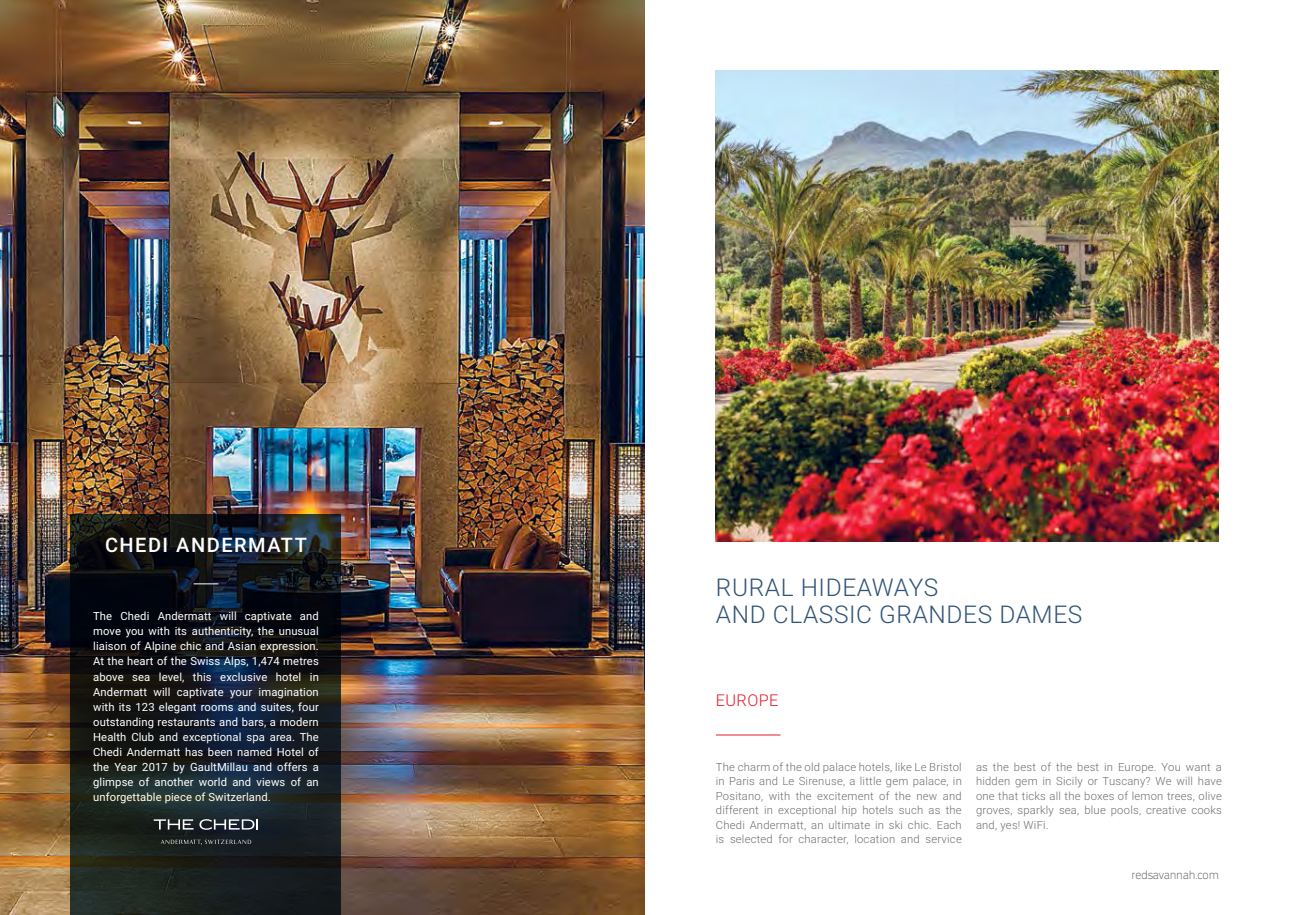
<style>
.page{position:relative;width:1290px;height:915px;background:#fff}
.page>*{position:absolute;margin:0;border:0;box-sizing:border-box;transform-origin:0 0}
.t1{font:300 24.5px/27.6px "Roboto";letter-spacing:.025em;color:#315476}
.t2{font:500 20px "Roboto";letter-spacing:.075em;color:#fff}
.t3{font:300 16.25px "Roboto";letter-spacing:.025em;color:#de1c28}
.t4{font:300 12.5px "Republic";letter-spacing:.025em;color:#6d6e71}
.t5{font:11.25px/15px "Roboto";letter-spacing:.01em;color:#fff;text-align:justify}
.t6{font:300 11.25px/14.4px "Roboto";letter-spacing:.02em;color:#6d6e71;text-align:justify}
</style>
<div class="page">
<img style="left:0;top:0;width:645px;height:914px">
<img style="left:716px;top:71px;width:503px;height:470px">
<hr style="left:716px;top:734px;width:64px;height:1px;background:#de1c28">
<svg style="left:71px;top:514px;width:270px;height:400px"></svg>
<svg style="left:194px;top:583px;width:24px;height:1px"></svg>
<svg style="left:154px;top:818px;width:104px;height:11px"></svg>
<svg style="left:161px;top:839px;width:90px;height:5px"></svg>
<h2 class="t2" style="left:105px;top:530px;width:203px">CHEDI ANDERMATT</h2>
<p class="t5" style="left:93px;top:608px;width:227px">The Chedi Andermatt will captivate and move you with its authenticity, the unusual liaison of Alpine chic and Asian expression.<br>At the heart of the Swiss Alps, 1,474 metres above sea level, this exclusive hotel in Andermatt will captivate your imagination with its 123 elegant rooms and suites, four outstanding restaurants and bars, a modern Health Club and exceptional spa area. The Chedi Andermatt has been named Hotel of the Year 2017 by GaultMillau and offers a glimpse of another world and views of an unforgettable piece of Switzerland.</p>
<h1 class="t1" style="left:716px;top:572px;width:368px">RURAL HIDEAWAYS<br>AND CLASSIC GRANDES DAMES</h1>
<h3 class="t3" style="left:716px;top:688px;width:64px">EUROPE</h3>
<p class="t6" style="left:716px;top:759px;width:247px">The charm of the old palace hotels, like Le Bristol in Paris and Le Sirenuse, a little gem palace, in Positano, with the excitement of the new and different in exceptional hip hotels such as the Chedi Andermatt, an ultimate in ski chic. Each is selected for character, location and service</p>
<p class="t6" style="left:976px;top:759px;width:247px">as the best of the best in Europe. You want a hidden gem in Sicily or Tuscany? We will have one that ticks all the boxes of lemon trees, olive groves, sparkly sea, blue pools, creative cooks and, yes! WiFi.</p>
<p class="t4" style="left:1132px;top:868px;width:88px">redsavannah.com</p>
</div>
